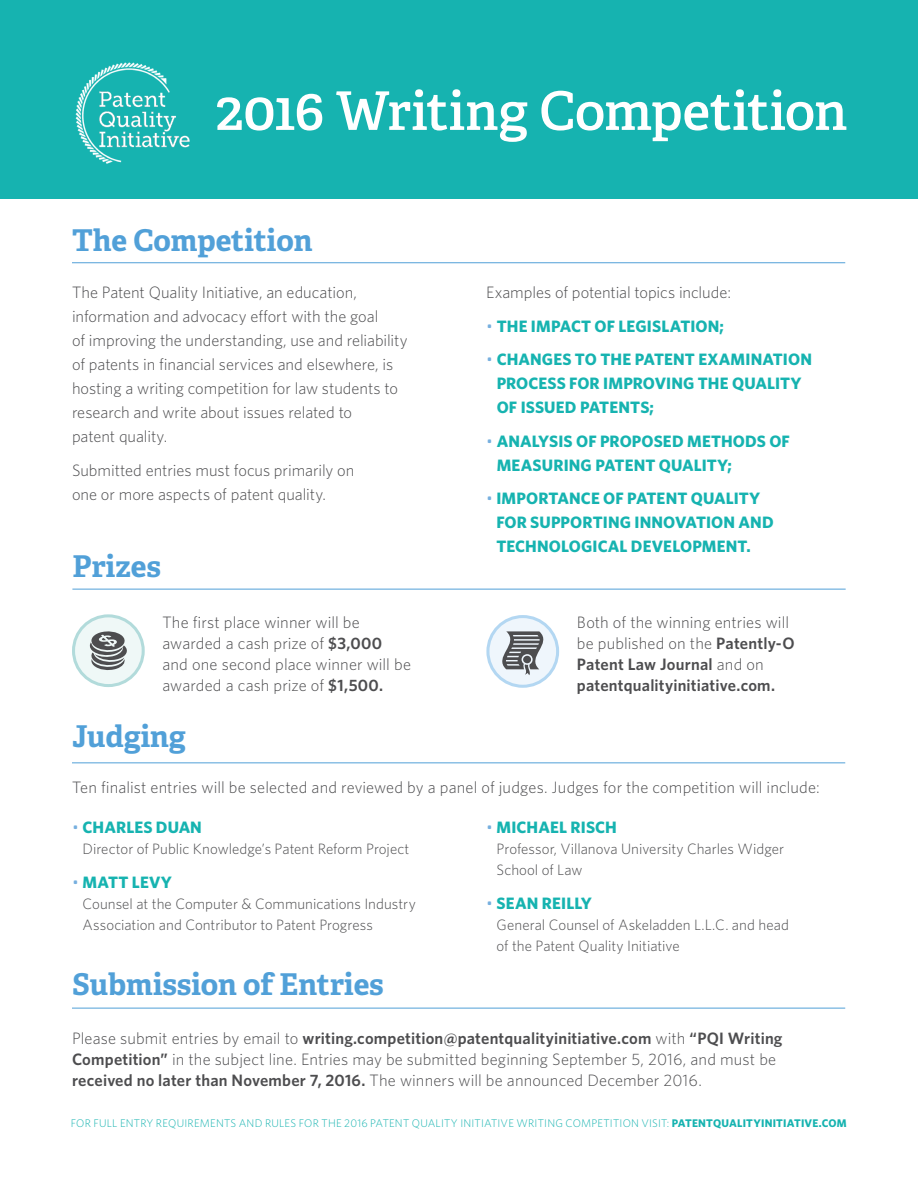
<style>
.page{position:relative;width:918px;height:1188px;background:#fff}
.page>*{position:absolute;margin:0;border:0;box-sizing:border-box;transform-origin:0 0}
.headline{font:600 53.25px "Adelle";letter-spacing:-.01em;color:#fff}
.t1{font:700 30px "Adelle";color:#51a0d8}
.t2{font:300 16.5px/24px "Whitney";color:#4d4d4f}
.t3{font:700 16.5px/24px "Whitney";letter-spacing:.005em;color:#16b3b0}
.t4{font:600 16.5px/21px "Whitney";letter-spacing:.01em;color:#4d4d4f}
.t5{font:300 15px/21px "Whitney";color:#4d4d4f}
.t6{font:300 11.1px "Whitney";letter-spacing:.02em;color:#16b3b0}
.s1{font-size:55.5px}
.s2{font-weight:300;color:#76afdf}
.s3{font-weight:600}
.s4{font-weight:300}
.s5{font-weight:700}
</style>
<div class="page">
<div style="left:0;top:0;width:918px;height:198px;background:#16b3b0"></div>
<hr style="left:72px;top:262px;width:773px;height:1px;background:#51a0d8">
<hr style="left:72px;top:1008px;width:773px;height:1px;background:#51a0d8">
<hr style="left:72px;top:589px;width:774px;height:1px;background:#51a0d8">
<div style="left:74px;top:616px;width:69px;height:70px;background:#eff8f7;border-radius:50%"></div>
<div style="left:72px;top:614px;width:73px;height:73px;border:3px solid #b2dbdb;border-radius:50%"></div>
<svg style="left:89px;top:631px;width:38px;height:39px"></svg>
<svg style="left:488px;top:617px;width:70px;height:69px"></svg>
<div style="left:486px;top:615px;width:73px;height:73px;border:3px solid #b3d7f2;border-radius:50%"></div>
<svg style="left:492px;top:631px;width:61px;height:44px"></svg>
<img style="left:75px;top:62px;width:115px;height:102px">
<hr style="left:72px;top:762px;width:773px;height:1px;background:#51a0d8">
<p class="headline" style="left:216px;top:78px;width:633px"><span class="s1">2016</span> Writing Competition</p>
<p class="t1" style="left:72px;top:221px;width:242px">The Competition</p>
<p class="t2" style="left:72px;top:280px;width:337px">The Patent Quality Initiative, an education, information and advocacy effort with the goal<br>of improving the understanding, use and reliability of patents in financial services and elsewhere, is hosting a writing competition for law students to research and write about issues related to<br>patent quality.</p>
<p class="t2" style="left:72px;top:457px;width:284px">Submitted entries must focus primarily on one or more aspects of patent quality.</p>
<p class="t1" style="left:72px;top:548px;width:90px">Prizes</p>
<p class="t2" style="left:486px;top:280px;width:247px">Examples of potential topics include:</p>
<p class="t3" style="left:486px;top:314px;width:239px"><span class="s2">•</span> THE IMPACT OF LEGISLATION;</p>
<p class="t3" style="left:497px;top:347px;width:317px;text-indent:-11px"><span class="s2">•</span> CHANGES TO THE PATENT EXAMINATION<br>PROCESS FOR IMPROVING THE QUALITY<br>OF ISSUED PATENTS;</p>
<p class="t3" style="left:497px;top:428px;width:295px;text-indent:-11px"><span class="s2">•</span> ANALYSIS OF PROPOSED METHODS OF<br>MEASURING PATENT QUALITY;</p>
<p class="t3" style="left:496px;top:486px;width:279px;text-indent:-10px"><span class="s2">•</span> IMPORTANCE OF PATENT QUALITY<br>FOR SUPPORTING INNOVATION AND<br>TECHNOLOGICAL DEVELOPMENT.</p>
<p class="t2" style="left:162px;top:611px;width:250px;line-height:21px">The first place winner will be awarded a cash prize of <span class="s3">$3,000 </span>and one second place winner will be awarded a cash prize of <span class="s3">$1,500.</span></p>
<p class="t4" style="left:577px;top:611px;width:219px"><span class="s4">Both of the winning entries will be published on the</span> Patently-O<br>Patent Law Journal <span class="s4">and on </span>patentqualityinitiative.com.</p>
<p class="t1" style="left:72px;top:717px;width:116px">Judging</p>
<p class="t2" style="left:72px;top:775px;width:749px">Ten finalist entries will be selected and reviewed by a panel of judges. Judges for the competition will include:</p>
<p class="t3" style="left:486px;top:815px;width:132px"><span class="s2">•</span> MICHAEL RISCH</p>
<p class="t5" style="left:497px;top:838px;width:289px">Professor, Villanova University Charles Widger<br>School of Law</p>
<p class="t3" style="left:486px;top:890px;width:108px"><span class="s2">•</span> SEAN REILLY</p>
<p class="t5" style="left:497px;top:913px;width:294px">General Counsel of Askeladden L.L.C. and head of the Patent Quality Initiative</p>
<p class="t3" style="left:72px;top:815px;width:131px"><span class="s2">•</span> CHARLES DUAN</p>
<p class="t5" style="left:83px;top:838px;width:328px">Director of Public Knowledge’s Patent Reform Project</p>
<p class="t3" style="left:72px;top:869px;width:102px"><span class="s2">•</span> MATT LEVY</p>
<p class="t5" style="left:83px;top:892px;width:335px">Counsel at the Computer &amp; Communications Industry<br>Association and Contributor to Patent Progress</p>
<p class="t1" style="left:72px;top:966px;width:313px">Submission of Entries</p>
<p class="t2" style="left:72px;top:1027px;width:712px;line-height:21px">Please submit entries by email to <span class="s3">writing.competition@patentqualityinitiative.com</span> with <span class="s3">“PQI Writing<br>Competition”</span> in the subject line. Entries may be submitted beginning September 5, 2016, and must be <span class="s3">received no later than November 7, 2016.</span> The winners will be announced December 2016.</p>
<p class="t6" style="left:71px;top:1116px;width:778px">FOR FULL ENTRY REQUIREMENTS AND RULES FOR THE 2016 PATENT QUALITY INITIATIVE WRITING COMPETITION VISIT: <span class="s5">PATENTQUALITYINITIATIVE.COM</span></p>
</div>
